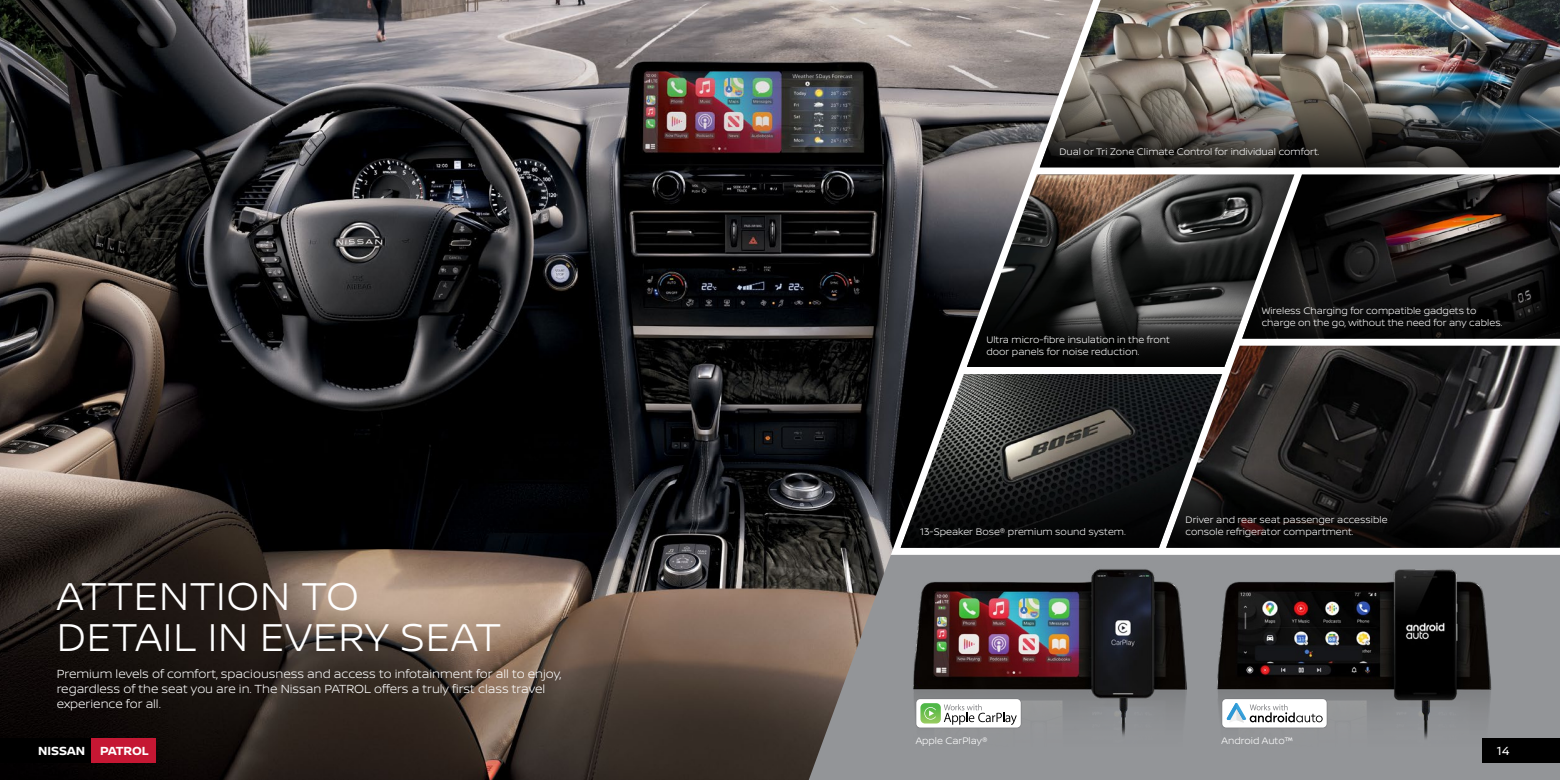
<style>
.page{position:relative;width:1560px;height:780px;background:#fff}
.page>*{position:absolute;margin:0;border:0;box-sizing:border-box;transform-origin:0 0}
.t1{font:300 41.25px/41.2px "Nissan Brand";letter-spacing:.02em;color:#fff}
.t2{font:300 12.5px/15px "Nissan Brand";color:#fff}
.t3{font:700 12.5px "Nissan Brand";color:#fff}
.t4{font:12.5px "Nissan Brand";color:#fff}
.t5{font:300 10px/12px "Nissan Brand";color:#fff}
</style>
<div class="page">
<div style="left:1093px;top:555px;width:466px;height:225px;background:#939598"></div>
<img style="left:0;top:0;width:1093px;height:780px">
<img style="left:900px;top:374px;width:265px;height:85px">
<img style="left:1165px;top:367px;width:394px;height:180px">
<img style="left:966px;top:174px;width:275px;height:76px">
<img style="left:1039px;top:0;width:520px;height:79px">
<img style="left:1241px;top:174px;width:318px;height:76px">
<img style="left:1039px;top:79px;width:520px;height:88px">
<svg style="left:900px;top:459px;width:641px;height:88px;background:#1d1c1d"></svg>
<svg style="left:966px;top:250px;width:593px;height:117px;background:#282827"></svg>
<img style="left:1207px;top:561px;width:293px;height:201px">
<img style="left:904px;top:561px;width:293px;height:201px">
<svg style="left:915px;top:698px;width:106px;height:30px"></svg>
<div style="left:916px;top:699px;width:104px;height:28px;background:#fff;border-radius:4px"></div>
<svg style="left:920px;top:703px;width:96px;height:22px"></svg>
<svg style="left:1221px;top:698px;width:106px;height:30px"></svg>
<div style="left:1222px;top:699px;width:104px;height:28px;background:#fff;border-radius:4px"></div>
<svg style="left:1226px;top:703px;width:96px;height:19px"></svg>
<div style="left:0;top:738px;width:92px;height:24px;background:#000"></div>
<div style="left:92px;top:738px;width:64px;height:24px;background:#c51733"></div>
<div style="left:1481px;top:738px;width:78px;height:24px;background:#000"></div>
<p class="t5" style="left:1059px;top:145px;width:262px">Dual or Tri Zone Climate Control for individual comfort.</p>
<p class="t5" style="left:986px;top:333px;width:185px">Ultra micro‑fibre insulation in the front door panels for noise reduction.</p>
<p class="t5" style="left:1261px;top:304px;width:242px">Wireless Charging for compatible gadgets to charge on the go, without the need for any cables.</p>
<p class="t5" style="left:1185px;top:513px;width:203px">Driver and rear seat passenger accessible</p>
<h1 class="t1" style="left:57px;top:573px;width:446px">ATTENTION TO<br>DETAIL IN EVERY SEAT</h1>
<p class="t2" style="left:57px;top:665px;width:506px">Premium levels of comfort, spaciousness and access to infotainment for all to enjoy, regardless of the seat you are in. The Nissan PATROL offers a truly first class travel experience for all.</p>
<p class="t5" style="left:920px;top:525px;width:207px">13-Speaker Bose® premium sound system.</p>
<p class="t5" style="left:1185px;top:525px;width:170px">console refrigerator compartment.</p>
<p class="t5" style="left:915px;top:734px;width:73px">Apple CarPlay®</p>
<p class="t5" style="left:1221px;top:734px;width:72px">Android Auto™</p>
<p class="t3" style="left:38px;top:741px;width:112px">NISSAN PATROL</p>
<p class="t4" style="left:1496px;top:741px;width:14px">14</p>
</div>
